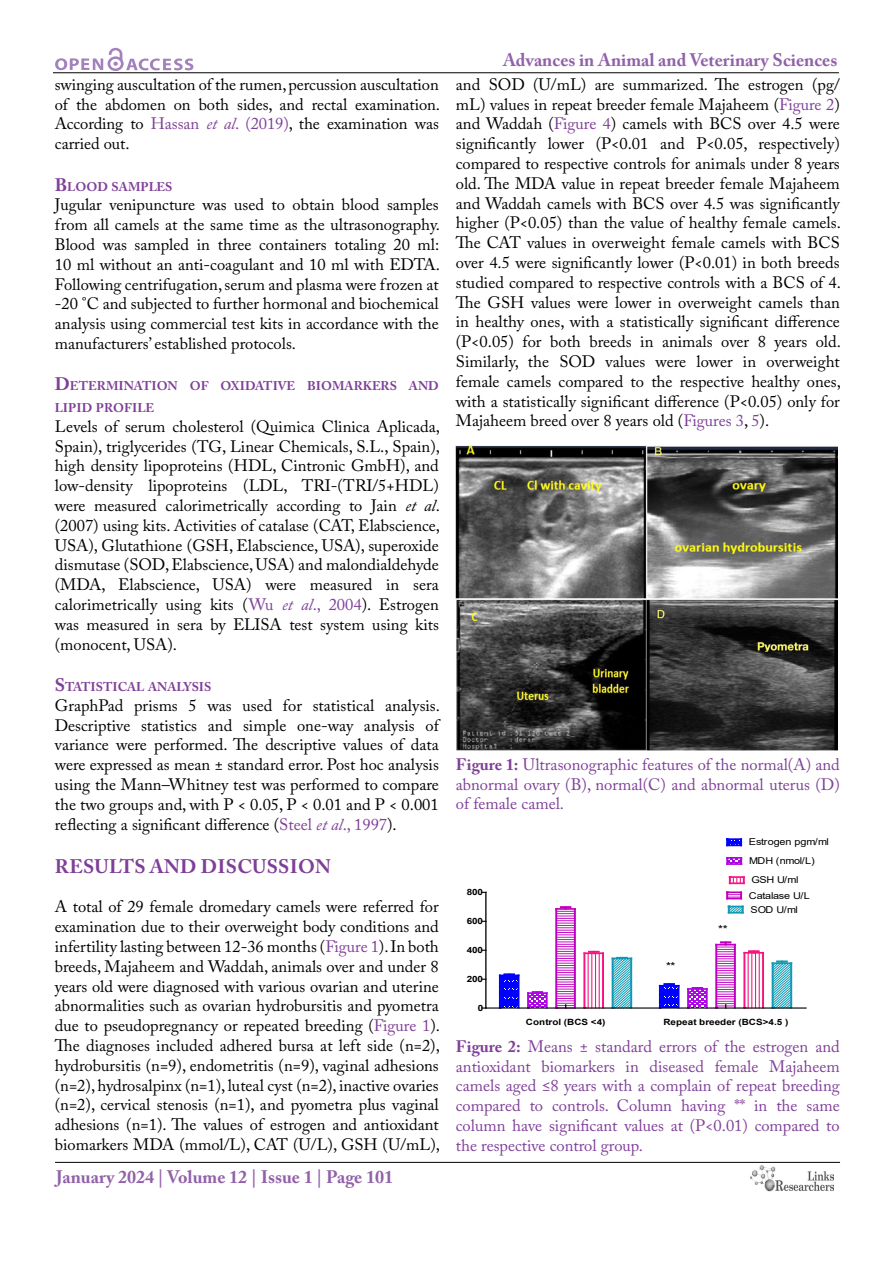
<style>
.page{position:relative;width:893px;height:1263px;background:#fff}
.page>*{position:absolute;margin:0;border:0;box-sizing:border-box;transform-origin:0 0}
.t1{font:700 19.5px "Adobe Caslon Pro";letter-spacing:.015em;color:#7f3f98}
.t2{font:700 18px "Adobe Caslon Pro";color:#9161a9}
.t3{font:16.5px/19.8px "Adobe Caslon Pro";color:#000;text-align:justify}
.t4{font:16.5px/19.8px "Adobe Caslon Pro";color:#7f3f98;text-align:justify}
.t5{font:700 12.6px/21.6px "Adobe Caslon Pro";color:#7f3f98}
.t6{font:10.95px "Arial";color:#000;scale:1.15 1}
.t7{font:9.45px/18.6px "Arial";letter-spacing:-.015em;color:#000;scale:1.15 1}
.t8{font:700 8.55px "Arial";letter-spacing:.005em;color:#000;scale:1.15 1}
.s1{color:#7f3f98}
.s2{font-style:italic;color:#7f3f98}
.s3{font-size:18px}
.s4{font-style:italic}
.s5{font-weight:700}
</style>
<div class="page">
<hr style="left:53px;top:72px;width:786px;height:1px;background:#000">
<hr style="left:55px;top:1162px;width:785px;height:1px;background:#000">
<svg style="left:55px;top:48px;width:138px;height:23px"></svg>
<img style="left:750px;top:1166px;width:83px;height:26px">
<img style="left:456px;top:446px;width:382px;height:304px">
<hr style="left:499px;top:975px;width:2px;height:33px;background:#00f">
<svg style="left:500px;top:973px;width:19px;height:34px"></svg>
<hr style="left:659px;top:986px;width:2px;height:22px;background:#00f">
<svg style="left:660px;top:983px;width:19px;height:24px"></svg>
<svg style="left:527px;top:991px;width:21px;height:16px"></svg>
<svg style="left:687px;top:987px;width:21px;height:20px"></svg>
<hr style="left:555px;top:909px;width:2px;height:99px;background:#c000c0">
<hr style="left:574px;top:909px;width:2px;height:99px;background:#c000c0">
<hr style="left:715px;top:945px;width:2px;height:63px;background:#c000c0">
<hr style="left:734px;top:945px;width:2px;height:63px;background:#c000c0">
<svg style="left:585px;top:954px;width:17px;height:53px"></svg>
<hr style="left:588px;top:953px;width:1px;height:55px;background:#f71480">
<hr style="left:591px;top:953px;width:1px;height:55px;background:#f71480">
<hr style="left:595px;top:953px;width:1px;height:55px;background:#f71480">
<hr style="left:599px;top:953px;width:1px;height:55px;background:#f71480">
<hr style="left:583px;top:953px;width:2px;height:55px;background:#f71480">
<hr style="left:602px;top:953px;width:2px;height:55px;background:#f71480">
<svg style="left:584px;top:951px;width:19px;height:3px"></svg>
<svg style="left:745px;top:954px;width:14px;height:53px"></svg>
<hr style="left:748px;top:953px;width:1px;height:55px;background:#f71480">
<hr style="left:751px;top:953px;width:1px;height:55px;background:#f71480">
<hr style="left:755px;top:953px;width:1px;height:55px;background:#f71480">
<hr style="left:759px;top:953px;width:1px;height:55px;background:#f71480">
<hr style="left:743px;top:953px;width:2px;height:55px;background:#f71480">
<hr style="left:762px;top:953px;width:2px;height:55px;background:#f71480">
<svg style="left:744px;top:950px;width:19px;height:4px"></svg>
<hr style="left:630px;top:958px;width:2px;height:50px;background:#0f99b2">
<svg style="left:612px;top:957px;width:19px;height:50px"></svg>
<hr style="left:790px;top:963px;width:2px;height:45px;background:#0f99b2">
<svg style="left:772px;top:961px;width:19px;height:46px"></svg>
<hr style="left:486px;top:1007px;width:320px;height:2px;background:#000">
<svg style="left:556px;top:906px;width:19px;height:103px"></svg>
<svg style="left:716px;top:941px;width:19px;height:67px"></svg>
<hr style="left:485px;top:892px;width:1px;height:116px;background:#000">
<svg style="left:726px;top:838px;width:16px;height:8px"></svg>
<svg style="left:726px;top:857px;width:16px;height:8px"></svg>
<svg style="left:726px;top:891px;width:16px;height:8px"></svg>
<svg style="left:729px;top:876px;width:16px;height:8px"></svg>
<svg style="left:728px;top:905px;width:16px;height:9px"></svg>
<p class="t3" style="left:55px;top:74px;width:387px">swinging auscultation of the rumen, percussion auscultation of the abdomen on both sides, and rectal examination.<br>According to <span class="s1">Hassan</span> <span class="s2">et al</span><span class="s1">. (2019)</span>, the examination was carried out.</p>
<p class="t5" style="left:55px;top:175px;width:119px"><span class="s3">B</span>LOOD SAMPLES</p>
<p class="t3" style="left:55px;top:195px;width:387px">Jugular venipuncture was used to obtain blood samples from all camels at the same time as the ultrasonography.<br>Blood was sampled in three containers totaling 20 ml:<br>10 ml without an anti-coagulant and 10 ml with EDTA.<br>Following centrifugation, serum and plasma were frozen at -20 °C and subjected to further hormonal and biochemical analysis using commercial test kits in accordance with the manufacturers’ established protocols.</p>
<p class="t5" style="left:55px;top:375px;width:385px"><span class="s3">D</span>ETERMINATION OF OXIDATIVE BIOMARKERS AND<br>LIPID PROFILE</p>
<p class="t3" style="left:55px;top:416px;width:387px">Levels of serum cholesterol (Quimica Clinica Aplicada, Spain), triglycerides (TG, Linear Chemicals, S.L., Spain), high density lipoproteins (HDL, Cintronic GmbH), and low-density lipoproteins (LDL, TRI-(TRI/5+HDL) were measured calorimetrically according to Jain <span class="s4">et al</span>. (2007) using kits. Activities of catalase (CAT, Elabscience, USA), Glutathione (GSH, Elabscience, USA), superoxide dismutase (SOD, Elabscience, USA) and malondialdehyde (MDA, Elabscience, USA) were measured in sera calorimetrically using kits (<span class="s1">Wu</span> <span class="s2">et al</span><span class="s1">., 2004</span>). Estrogen was measured in sera by ELISA test system using kits (monocent, USA).</p>
<p class="t5" style="left:55px;top:676px;width:158px"><span class="s3">S</span>TATISTICAL ANALYSIS</p>
<p class="t3" style="left:55px;top:695px;width:387px">GraphPad prisms 5 was used for statistical analysis.<br>Descriptive statistics and simple one-way analysis of variance were performed. The descriptive values of data were expressed as mean ± standard error. Post hoc analysis using the Mann–Whitney test was performed to compare the two groups and, with P &lt; 0.05, P &lt; 0.01 and P &lt; 0.001 reflecting a significant difference (<span class="s1">Steel</span> <span class="s2">et al</span><span class="s1">., 1997</span>).</p>
<p class="t1" style="left:55px;top:855px;width:278px">RESULTS AND DISCUSSION</p>
<p class="t3" style="left:55px;top:897px;width:387px">A total of 29 female dromedary camels were referred for examination due to their overweight body conditions and infertility lasting between 12-36 months (<span class="s1">Figure 1</span>). In both breeds, Majaheem and Waddah, animals over and under 8 years old were diagnosed with various ovarian and uterine abnormalities such as ovarian hydrobursitis and pyometra due to pseudopregnancy or repeated breeding (<span class="s1">Figure 1</span>).<br>The diagnoses included adhered bursa at left side (n=2), hydrobursitis (n=9), endometritis (n=9), vaginal adhesions (n=2), hydrosalpinx (n=1), luteal cyst (n=2), inactive ovaries (n=2), cervical stenosis (n=1), and pyometra plus vaginal adhesions (n=1). The values of estrogen and antioxidant biomarkers MDA (mmol/L), CAT (U/L), GSH (U/mL),</p>
<p class="t2" style="left:56px;top:1166px;width:338px">January 2024 | Volume 12 | Issue 1 | Page 101</p>
<p class="t2" style="left:503px;top:50px;width:336px">Advances in Animal and Veterinary Sciences</p>
<p class="t3" style="left:456px;top:74px;width:387px">and SOD (U/mL) are summarized. The estrogen (pg/ mL) values in repeat breeder female Majaheem (<span class="s1">Figure 2</span>) and Waddah (<span class="s1">Figure 4</span>) camels with BCS over 4.5 were significantly lower (P&lt;0.01 and P&lt;0.05, respectively) compared to respective controls for animals under 8 years old. The MDA value in repeat breeder female Majaheem and Waddah camels with BCS over 4.5 was significantly higher (P&lt;0.05) than the value of healthy female camels.<br>The CAT values in overweight female camels with BCS over 4.5 were significantly lower (P&lt;0.01) in both breeds studied compared to respective controls with a BCS of 4.<br>The GSH values were lower in overweight camels than in healthy ones, with a statistically significant difference (P&lt;0.05) for both breeds in animals over 8 years old.<br>Similarly, the SOD values were lower in overweight female camels compared to the respective healthy ones, with a statistically significant difference (P&lt;0.05) only for Majaheem breed over 8 years old (<span class="s1">Figures 3</span>, <span class="s1">5</span>).</p>
<p class="t4" style="left:456px;top:754px;width:385px"><span class="s5">Figure 1:</span> Ultrasonographic features of the normal(A) and abnormal ovary (B), normal(C) and abnormal uterus (D) of female camel.</p>
<p class="t8" style="left:467px;top:886px;width:15px">800</p>
<p class="t8" style="left:467px;top:915px;width:15px">600</p>
<p class="t8" style="left:467px;top:944px;width:15px">400</p>
<p class="t8" style="left:467px;top:973px;width:15px">200</p>
<p class="t8" style="left:478px;top:1002px;width:6px">0</p>
<p class="t6" style="left:666px;top:959px;width:10px">**</p>
<p class="t6" style="left:718px;top:922px;width:10px">**</p>
<p class="t7" style="left:749px;top:833px;width:71px">Estrogen pgm/ml<br>MDH (nmol/L)</p>
<p class="t7" style="left:749px;top:886px;width:54px">Catalase U/L</p>
<p class="t7" style="left:752px;top:871px;width:42px">GSH U/ml</p>
<p class="t7" style="left:750px;top:900px;width:43px">SOD U/ml</p>
<p class="t8" style="left:526px;top:1016px;width:71px">Control (BCS &lt;4)</p>
<p class="t8" style="left:663px;top:1016px;width:110px">Repeat breeder (BCS&gt;4.5 )</p>
<p class="t4" style="left:456px;top:1036px;width:385px"><span class="s5">Figure 2:</span> Means ± standard errors of the estrogen and antioxidant biomarkers in diseased female Majaheem camels aged ≤8 years with a complain of repeat breeding compared to controls. Column having ** in the same column have significant values at (P&lt;0.01) compared to the respective control group.</p>
</div>
